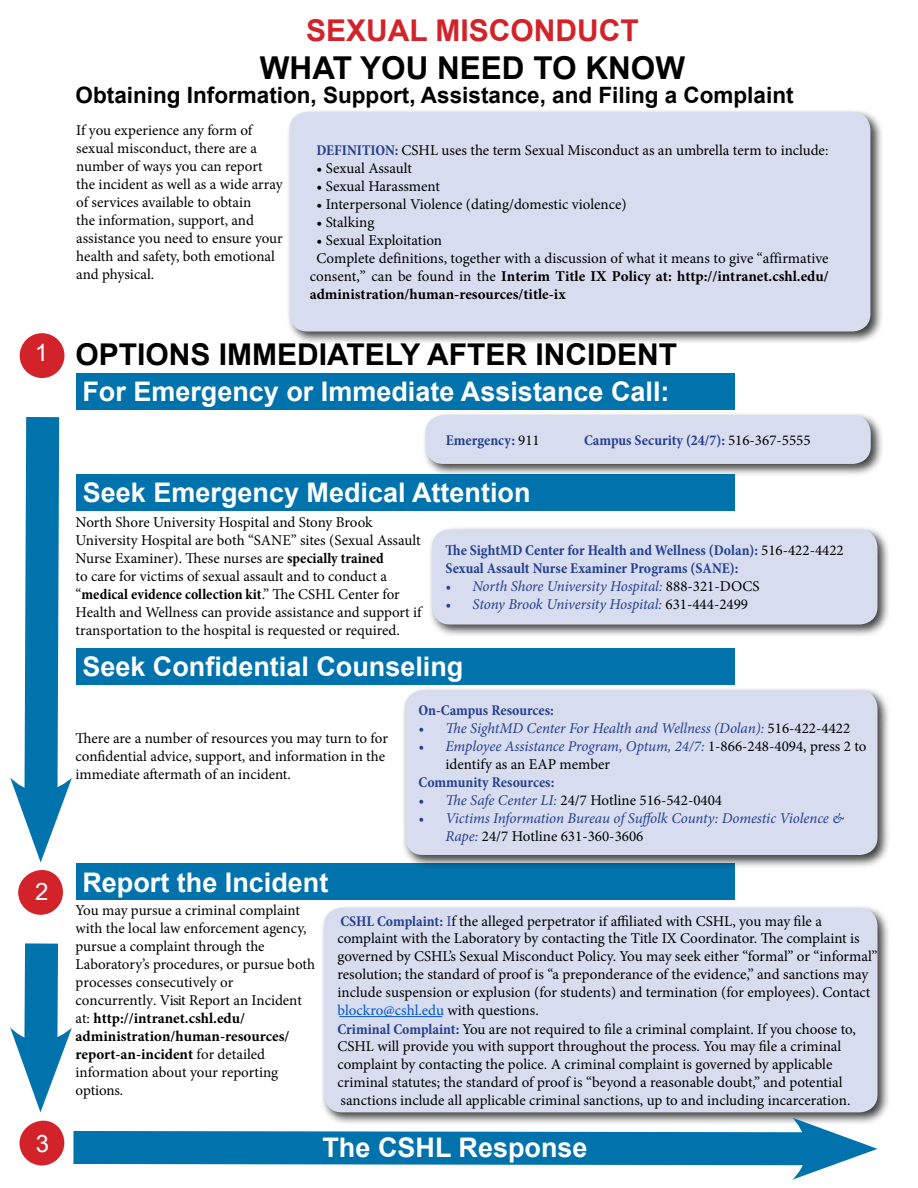
<style>
.page{position:relative;width:918px;height:1188px;background:#fff}
.page>*{position:absolute;margin:0;border:0;box-sizing:border-box;transform-origin:0 0}
.t1{font:700 31.5px "Arial";color:#000}
.t2{font:700 30px "Arial";color:#000}
.t3{font:700 30px "Arial";color:#d2232a}
.t4{font:700 27px "Arial";color:#fff}
.t5{font:24px "Arial";color:#fff}
.t6{font:700 22.5px "Arial";color:#000}
.t7{font:15px/18px "Minion Pro";color:#000}
.t8{font:italic 15px/18px "Minion Pro";letter-spacing:-.01em;color:#25408f}
.t9{font:700 condensed 15px/18px "Minion Pro";color:#25408f}
.t10{font:700 15px "Minion Pro";color:#000}
.s1{font-weight:700;font-stretch:condensed;color:#25408f}
.s2{font-weight:400}
.s3{font-weight:400;font-stretch:normal;color:#000}
.s4{font-weight:700;font-stretch:condensed}
.s5{font-style:normal;color:#000}
.s6{font-style:italic;color:#25408f}
.s7{font-weight:700}
.s8{color:#25408f}
.s9{color:#0056ca}
</style>
<div class="page">
<div style="left:76px;top:373px;width:658px;height:37px;background:#0072ac"></div>
<div style="left:286px;top:109px;width:597px;height:235px;background:#000;opacity:.75"></div>
<div style="left:289px;top:112px;width:581px;height:220px;background:#d8dcef;border-radius:18px"></div>
<div style="left:76px;top:474px;width:659px;height:37px;background:#0072ac"></div>
<div style="left:76px;top:648px;width:658px;height:37px;background:#0072ac"></div>
<div style="left:76px;top:864px;width:658px;height:36px;background:#0072ac"></div>
<div style="left:422px;top:412px;width:462px;height:64px;background:#000;opacity:.75"></div>
<div style="left:426px;top:415px;width:445px;height:49px;background:#d8dcef;border-radius:18px"></div>
<div style="left:429px;top:526px;width:462px;height:111px;background:#000;opacity:.75"></div>
<div style="left:432px;top:530px;width:446px;height:95px;background:#d8dcef;border-radius:18px"></div>
<div style="left:402px;top:687px;width:489px;height:182px;background:#000;opacity:.75"></div>
<div style="left:405px;top:690px;width:473px;height:165px;background:#d8dcef;border-radius:18px"></div>
<div style="left:321px;top:905px;width:570px;height:220px;background:#000;opacity:.75"></div>
<div style="left:324px;top:908px;width:554px;height:204px;background:#d8dcef;border-radius:18px"></div>
<hr style="left:339px;top:1016px;width:103px;height:1px;background:#0056ca">
<div style="left:20px;top:333px;width:44px;height:45px;background:#d2232a;border-radius:50%"></div>
<div style="left:18px;top:870px;width:45px;height:45px;background:#d2232a;border-radius:22px"></div>
<svg style="left:10px;top:417px;width:62px;height:445px"></svg>
<svg style="left:40px;top:1114px;width:816px;height:52px"></svg>
<svg style="left:792px;top:1118px;width:86px;height:62px"></svg>
<svg style="left:10px;top:910px;width:62px;height:202px"></svg>
<div style="left:20px;top:1121px;width:44px;height:44px;background:#d2232a;border-radius:22px"></div>
<h2 class="t3" style="left:306px;top:10px;width:334px">SEXUAL MISCONDUCT</h2>
<h1 class="t1" style="left:260px;top:46px;width:427px">WHAT YOU NEED TO KNOW</h1>
<h3 class="t6" style="left:76px;top:79px;width:719px">Obtaining Information, Support, Assistance, and Filing a Complaint</h3>
<h3 class="t5" style="left:35px;top:336px;width:15px">1</h3>
<h3 class="t5" style="left:35px;top:875px;width:15px">2</h3>
<p class="t7" style="left:76px;top:121px;width:208px">If you experience any form of sexual misconduct, there are a number of ways you can report the incident as well as a wide array of services available to obtain<br>the information, support, and assistance you need to ensure your health and safety, both emotional and physical.</p>
<p class="t7" style="left:316px;top:141px;width:513px"><span class="s1">DEFINITION:</span> CSHL uses the term Sexual Misconduct as an umbrella term to include:</p>
<p class="t7" style="left:316px;top:159px;width:97px">• Sexual Assault</p>
<p class="t7" style="left:316px;top:177px;width:125px">• Sexual Harassment</p>
<p class="t7" style="left:316px;top:195px;width:312px">• Interpersonal Violence (dating/domestic violence)</p>
<p class="t7" style="left:316px;top:213px;width:59px">• Stalking</p>
<p class="t7" style="left:316px;top:231px;width:127px">• Sexual Exploitation</p>
<p class="t7" style="left:316px;top:249px;width:514px">Complete definitions, together with a discussion of what it means to give “affirmative</p>
<p class="t10" style="left:310px;top:266px;width:521px"><span class="s2">consent,” can be found in the</span> Interim Title IX Policy at: http://intranet.cshl.edu/</p>
<p class="t10" style="left:310px;top:284px;width:257px">administration/human-resources/title-ix</p>
<h2 class="t2" style="left:75px;top:333px;width:603px">OPTIONS IMMEDIATELY AFTER INCIDENT</h2>
<h3 class="t4" style="left:82px;top:372px;width:589px">For Emergency or Immediate Assistance Call:</h3>
<p class="t9" style="left:446px;top:431px;width:96px">Emergency: <span class="s3">911</span></p>
<p class="t9" style="left:584px;top:431px;width:228px">Campus Security (24/7): <span class="s3">516-367-5555</span></p>
<h3 class="t4" style="left:83px;top:474px;width:449px">Seek Emergency Medical Attention</h3>
<p class="t7" style="left:76px;top:513px;width:348px">North Shore University Hospital and Stony Brook University Hospital are both “SANE” sites (Sexual Assault Nurse Examiner). These nurses are <span class="s4">specially trained<br></span>to care for victims of sexual assault and to conduct a “<span class="s4">medical evidence collection kit</span>.” The CSHL Center for Health and Wellness can provide assistance and support if transportation to the hospital is requested or required.</p>
<p class="t9" style="left:446px;top:542px;width:400px">The SightMD Center for Health and Wellness (Dolan): <span class="s3">516-422-4422<br></span>Sexual Assault Nurse Examiner Programs (SANE):</p>
<p class="t8" style="left:446px;top:578px;width:316px">• North Shore University Hospital: <span class="s5">888-321-DOCS</span></p>
<p class="t8" style="left:446px;top:596px;width:304px">• Stony Brook University Hospital: <span class="s5">631-444-2499</span></p>
<h3 class="t4" style="left:82px;top:648px;width:383px">Seek Confidential Counseling</h3>
<p class="t7" style="left:76px;top:729px;width:314px">There are a number of resources you may turn to for confidential advice, support, and information in the immediate aftermath of an incident.</p>
<h3 class="t4" style="left:82px;top:863px;width:248px">Report the Incident</h3>
<p class="t9" style="left:418px;top:701px;width:137px">On-Campus Resources:</p>
<p class="t8" style="left:418px;top:719px;width:433px">• The SightMD Center For Health and Wellness (Dolan): <span class="s5">516-422-4422</span></p>
<p class="t7" style="left:446px;top:737px;width:423px;text-indent:-27px"><span class="s6">• Employee Assistance Program, Optum, 24/7:</span> 1-866-248-4094, press 2 to identify as an EAP member</p>
<p class="t9" style="left:418px;top:773px;width:138px">Community Resources:</p>
<p class="t7" style="left:418px;top:791px;width:305px"><span class="s6">• The Safe Center LI:</span> 24/7 Hotline 516-542-0404</p>
<p class="t8" style="left:446px;top:809px;width:400px;text-indent:-27px">• Victims Information Bureau of Suffolk County: Domestic Violence &amp;<br>Rape: <span class="s5">24/7 Hotline 631-360-3606</span></p>
<p class="t7" style="left:76px;top:902px;width:241px">You may pursue a criminal complaint with the local law enforcement agency, pursue a complaint through the<br>Laboratory’s procedures, or pursue both processes consecutively or concurrently. Visit Report an Incident at: <span class="s7">http://intranet.cshl.edu/ administration/human-resources/ report-an-incident</span> for detailed information about your reporting options.</p>
<p class="t7" style="left:337px;top:912px;width:541px"><span class="s1">CSHL Complaint:</span> <span class="s8">I</span>f the alleged perpetrator if affiliated with CSHL, you may file a complaint with the Laboratory by contacting the Title IX Coordinator. The complaint is governed by CSHL’s Sexual Misconduct Policy. You may seek either “formal” or “informal” resolution; the standard of proof is “a preponderance of the evidence,” and sanctions may include suspension or explusion (for students) and termination (for employees). Contact <span class="s9">blockro@cshl.edu</span> with questions.<br><span class="s1">Criminal Complaint:</span> You are not required to file a criminal complaint. If you choose to, CSHL will provide you with support throughout the process. You may file a criminal complaint by contacting the police. A criminal complaint is governed by applicable criminal statutes; the standard of proof is “beyond a reasonable doubt,” and potential sanctions include all applicable criminal sanctions, up to and including incarceration.</p>
<h3 class="t5" style="left:36px;top:1127px;width:15px">3</h3>
<h3 class="t4" style="left:322px;top:1129px;width:267px">The CSHL Response</h3>
</div>
